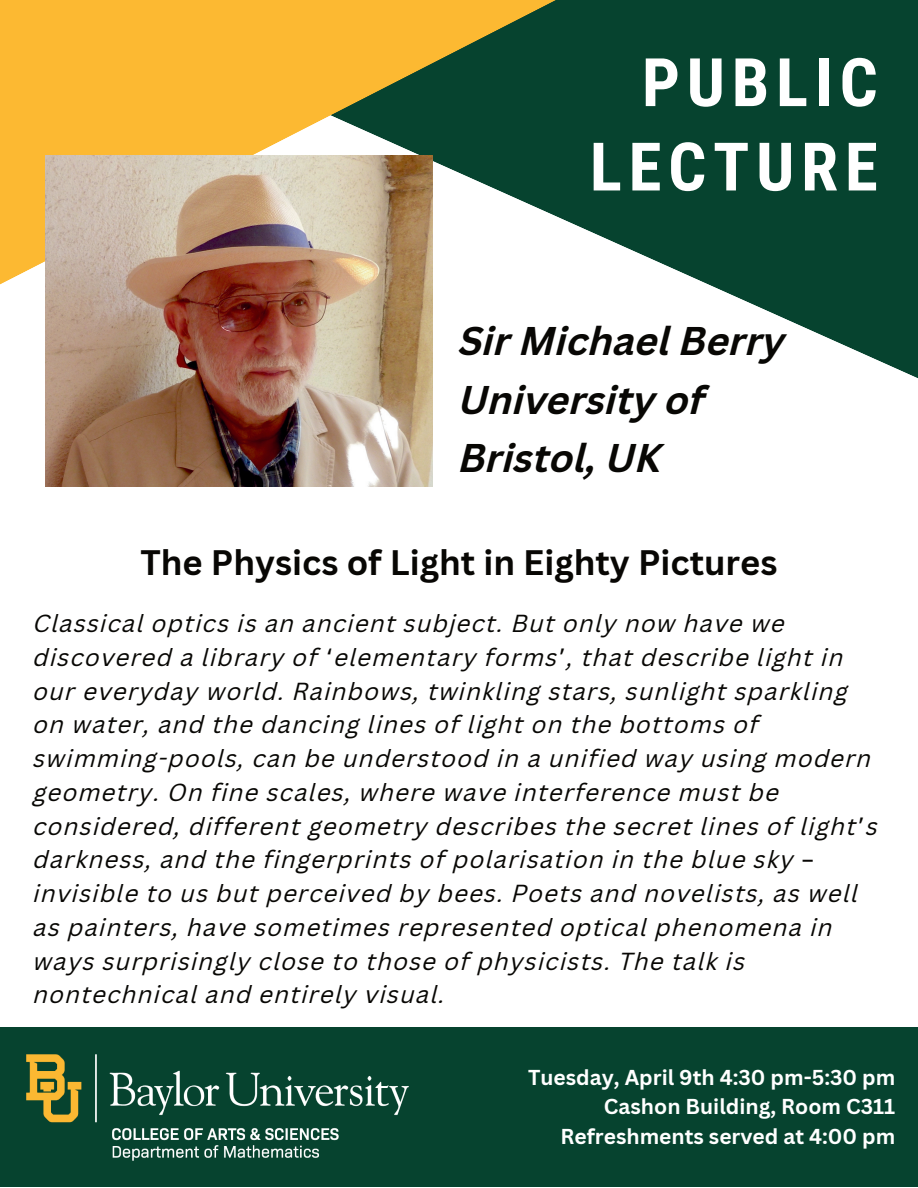
<style>
.page{position:relative;width:918px;height:1188px;background:#fff}
.page>*{position:absolute;margin:0;border:0;box-sizing:border-box;transform-origin:0 0}
.t1{font:700 67.05px/84.3px "Roboto Condensed";letter-spacing:.1em;color:#fff;text-align:right}
.t2{font:italic 700 39px/58.5px "Canva Sans";color:#080704}
.t3{font:700 34.5px "Canva Sans";color:#080704}
.t4{font:italic 24px/33.8px "Canva Sans";letter-spacing:.045em;color:#080704}
.t5{font:700 21px/29.2px "Canva Sans";color:#fff;text-align:right}
.s1{font-family:"Noto Sans Gurmukhi";font-style:normal}
</style>
<div class="page">
<svg style="left:45px;top:0;width:873px;height:487px"></svg>
<svg style="left:0;top:0;width:701px;height:321px"></svg>
<div style="left:0;top:1028px;width:918px;height:159px;background:#06432f"></div>
<img style="left:27px;top:1055px;width:381px;height:105px">
<img style="left:45px;top:155px;width:387px;height:331px">
<h1 class="t1" style="left:590px;top:38px;width:289px">PUBLIC<br>LECTURE</h1>
<h2 class="t2" style="left:459px;top:312px;width:328px">Sir Michael Berry<br>University of<br>Bristol, UK</h2>
<h3 class="t3" style="left:140px;top:542px;width:639px">The Physics of Light in Eighty Pictures</h3>
<p class="t4" style="left:34px;top:607px;width:846px">Classical optics is an ancient subject. But only now have we discovered a library of <span class="s1">‘</span>elementary forms<span class="s1">’</span>, that describe light in our everyday world. Rainbows, twinkling stars, sunlight sparkling on water, and the dancing lines of light on the bottoms of swimming-pools, can be understood in a unified way using modern geometry. On fine scales, where wave interference must be considered, different geometry describes the secret lines of light<span class="s1">’</span>s darkness, and the fingerprints of polarisation in the blue sky <span class="s1">– </span>invisible to us but perceived by bees. Poets and novelists, as well as painters, have sometimes represented optical phenomena in ways surprisingly close to those of physicists. The talk is nontechnical and entirely visual.</p>
<p class="t5" style="left:528px;top:1063px;width:369px">Tuesday, April 9th 4:30 pm-5:30 pm<br>Cashon Building, Room C311<br>Refreshments served at 4:00 pm</p>
</div>
